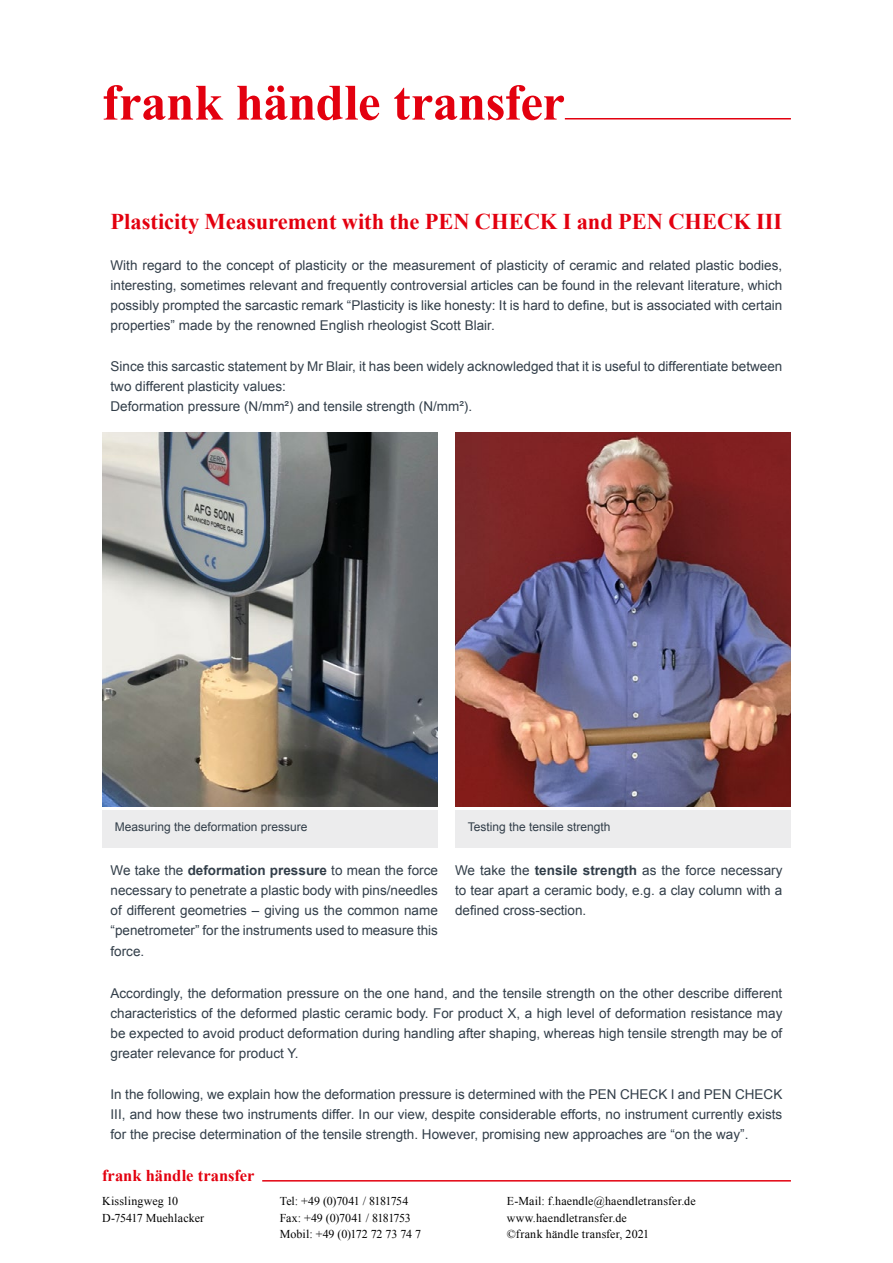
<style>
.page{position:relative;width:893px;height:1263px;background:#fff}
.page>*{position:absolute;margin:0;border:0;box-sizing:border-box;transform-origin:0 0}
.t1{font:700 51px "Times New Roman";letter-spacing:-.01em;color:#e3000f}
.t2{font:700 22.5px "Times New Roman";color:#e3000f}
.t3{font:700 16.5px "Times New Roman";color:#e3000f}
.t4{font:13.5px/20.2px "Arial";color:#323e49;text-align:justify}
.t5{font:12px/16.8px "Times New Roman";letter-spacing:.01em;color:#000}
.t6{font:12px/16.8px "Times New Roman";letter-spacing:-.02em;color:#000}
.t7{font:12px "Arial";color:#323e49}
.s1{font-weight:700}
</style>
<div class="page">
<hr style="left:565px;top:118px;width:226px;height:1px;background:#e3000f">
<hr style="left:262px;top:1180px;width:529px;height:1px;background:#e3000f">
<img style="left:102px;top:433px;width:336px;height:374px">
<img style="left:455px;top:433px;width:336px;height:374px">
<div style="left:102px;top:810px;width:336px;height:38px;background:#ececed"></div>
<div style="left:455px;top:810px;width:336px;height:38px;background:#ececed"></div>
<h1 class="t1" style="left:102px;top:67px;width:464px">frank händle transfer</h1>
<h2 class="t2" style="left:111px;top:206px;width:673px">Plasticity Measurement with the PEN CHECK I and PEN CHECK III</h2>
<p class="t4" style="left:111px;top:255px;width:673px">With regard to the concept of plasticity or the measurement of plasticity of ceramic and related plastic bodies, interesting, sometimes relevant and frequently controversial articles can be found in the relevant literature, which possibly prompted the sarcastic remark “Plasticity is like honesty: It is hard to define, but is associated with certain properties” made by the renowned English rheologist Scott Blair.</p>
<p class="t4" style="left:111px;top:356px;width:673px;text-align:left">Since this sarcastic statement by Mr Blair, it has been widely acknowledged that it is useful to differentiate between two different plasticity values:<br>Deformation pressure (N/mm²) and tensile strength (N/mm²).</p>
<p class="t7" style="left:115px;top:819px;width:194px">Measuring the deformation pressure</p>
<p class="t7" style="left:468px;top:819px;width:144px">Testing the tensile strength</p>
<p class="t4" style="left:455px;top:860px;width:329px">We take the <span class="s1">tensile strength</span> as the force necessary to tear apart a ceramic body, e.g. a clay column with a defined cross-section.</p>
<p class="t4" style="left:111px;top:860px;width:329px">We take the <span class="s1">deformation pressure</span> to mean the force necessary to penetrate a plastic body with pins/needles of different geometries – giving us the common name “penetrometer” for the instruments used to measure this force.</p>
<p class="t4" style="left:111px;top:983px;width:673px">Accordingly, the deformation pressure on the one hand, and the tensile strength on the other describe different characteristics of the deformed plastic ceramic body. For product X, a high level of deformation resistance may be expected to avoid product deformation during handling after shaping, whereas high tensile strength may be of greater relevance for product Y.</p>
<p class="t4" style="left:111px;top:1084px;width:673px">In the following, we explain how the deformation pressure is determined with the PEN CHECK I and PEN CHECK III, and how these two instruments differ. In our view, despite considerable efforts, no instrument currently exists for the precise determination of the tensile strength. However, promising new approaches are “on the way”.</p>
<p class="t3" style="left:102px;top:1164px;width:154px">frank händle transfer</p>
<p class="t5" style="left:102px;top:1192px;width:104px">Kisslingweg 10<br>D-75417 Muehlacker</p>
<p class="t6" style="left:280px;top:1192px;width:143px">Tel: +49 (0)7041 / 8181754<br>Fax: +49 (0)7041 / 8181753<br>Mobil: +49 (0)172 72 73 74 7</p>
<p class="t5" style="left:507px;top:1192px;width:191px">E-Mail: f.haendle@haendletransfer.de www.haendletransfer.de<br>©frank händle transfer, 2021</p>
</div>
